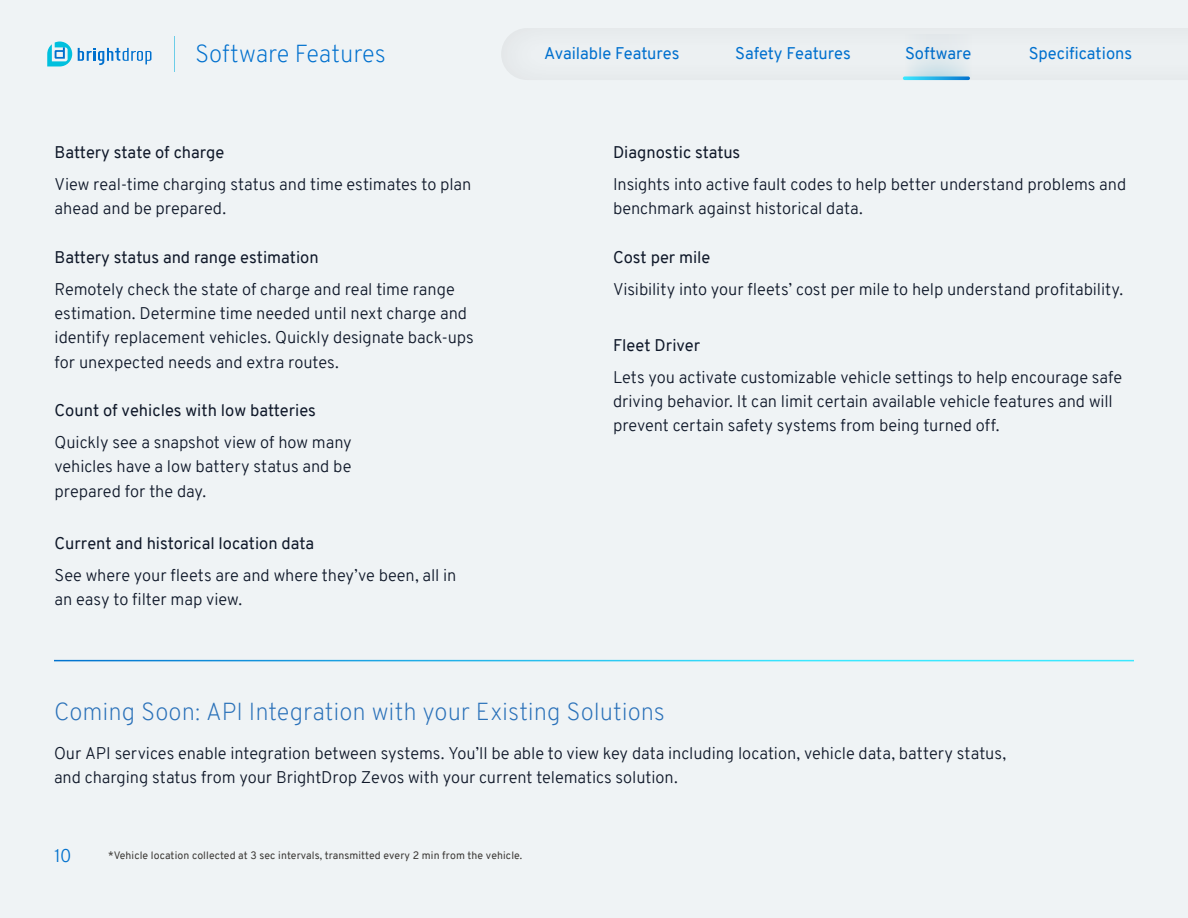
<style>
.page{position:relative;width:1188px;height:918px;background:#eff3f5}
.page>*{position:absolute;margin:0;border:0;box-sizing:border-box;transform-origin:0 0}
.t1{font:200 24px "Overpass";color:#2a71b9}
.t2{font:200 24px "Overpass";color:#0070ce}
.t3{font:300 18px "Overpass";color:#0171ce}
.t4{font:300 16.5px/24.3px "Overpass";letter-spacing:-.005em;color:#0f1829}
.t5{font:16.5px "Overpass";color:#0f1829}
.t6{font:16.5px "Overpass";color:#0070ce}
.t7{font:10.5px "Overpass";letter-spacing:.01em;color:#3b3835}
</style>
<div class="page">
<svg style="left:78px;top:48px;width:73px;height:17px"></svg>
<svg style="left:47px;top:42px;width:25px;height:24px"></svg>
<div style="left:488px;top:18px;width:700px;height:63px;background:#ebeff1"></div>
<hr style="left:54px;top:660px;width:1080px;height:1px;background:#fff">
<hr style="left:174px;top:37px;width:1px;height:35px;background:#6ccde8">
<svg style="left:908px;top:56px;width:62px;height:21px"></svg>
<svg style="left:903px;top:76px;width:67px;height:4px"></svg>
<h1 class="t2" style="left:195px;top:36px;width:192px">Software Features</h1>
<p class="t5" style="left:55px;top:141px;width:171px">Battery state of charge</p>
<p class="t4" style="left:55px;top:172px;width:418px">View real-time charging status and time estimates to plan ahead and be prepared.</p>
<p class="t5" style="left:55px;top:245px;width:266px">Battery status and range estimation</p>
<p class="t4" style="left:55px;top:277px;width:421px">Remotely check the state of charge and real time range estimation. Determine time needed until next charge and identify replacement vehicles. Quickly designate back-ups for unexpected needs and extra routes.</p>
<p class="t5" style="left:55px;top:399px;width:263px">Count of vehicles with low batteries</p>
<p class="t4" style="left:55px;top:430px;width:299px;text-align:justify">Quickly see a snapshot view of how many vehicles have a low battery status and be prepared for the day.</p>
<p class="t5" style="left:55px;top:532px;width:261px">Current and historical location data</p>
<p class="t4" style="left:55px;top:563px;width:403px">See where your fleets are and where they’ve been, all in an easy to filter map view.</p>
<p class="t6" style="left:544px;top:42px;width:137px">Available Features</p>
<p class="t6" style="left:735px;top:42px;width:117px">Safety Features</p>
<p class="t6" style="left:905px;top:42px;width:68px">Software</p>
<p class="t6" style="left:1029px;top:42px;width:105px">Specifications</p>
<p class="t5" style="left:613px;top:141px;width:129px">Diagnostic status</p>
<p class="t4" style="left:613px;top:172px;width:515px">Insights into active fault codes to help better understand problems and benchmark against historical data.</p>
<p class="t5" style="left:613px;top:245px;width:99px">Cost per mile</p>
<p class="t4" style="left:613px;top:277px;width:512px">Visibility into your fleets’ cost per mile to help understand profitability.</p>
<p class="t5" style="left:613px;top:333px;width:89px">Fleet Driver</p>
<p class="t4" style="left:613px;top:365px;width:511px">Lets you activate customizable vehicle settings to help encourage safe driving behavior. It can limit certain available vehicle features and will prevent certain safety systems from being turned off.</p>
<h1 class="t1" style="left:54px;top:695px;width:612px">Coming Soon: API Integration with your Existing Solutions</h1>
<p class="t4" style="left:54px;top:741px;width:954px">Our API services enable integration between systems. You’ll be able to view key data including location, vehicle data, battery status, and charging status from your BrightDrop Zevos with your current telematics solution.</p>
<p class="t3" style="left:54px;top:843px;width:19px">10</p>
<p class="t7" style="left:108px;top:848px;width:416px">*Vehicle location collected at 3 sec intervals, transmitted every 2 min from the vehicle.</p>
</div>
